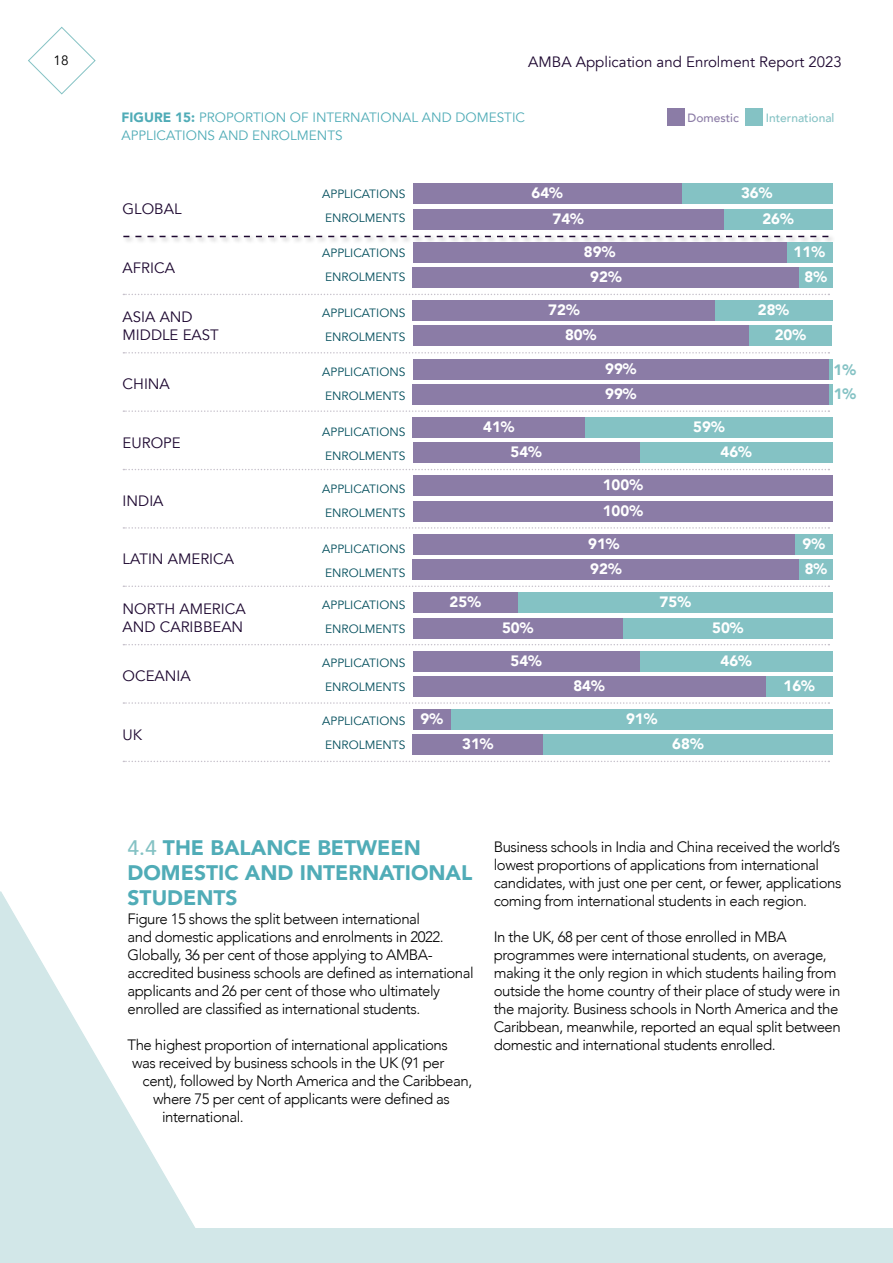
<style>
.page{position:relative;width:893px;height:1263px;background:#fff}
.page>*{position:absolute;margin:0;border:0;box-sizing:border-box;transform-origin:0 0}
.t1{font:900 21px/25.2px "Avenir";color:#50acb7}
.t2{font:300 15px/18px "Avenir";letter-spacing:-.03em;color:#000}
.t3{font:15px/18px "Avenir";color:#1d0730}
.t4{font:900 15px/25.3px "Avenir";color:#fff}
.t5{font:900 15px/24.3px "Avenir";color:#84c2c4}
.t6{font:13.5px/18px "Avenir";color:#50acb7}
.t7{font:13.5px "Avenir";color:#000}
.t8{font:12px/24px "Avenir";color:#004d5b}
.t9{font:500 12px "Avenir";color:#84c2c4}
.t10{font:500 12px "Avenir";color:#8b7ca6}
.s1{font-weight:900}
.s2{font-weight:500;color:#84c2c4}
</style>
<div class="page">
<svg style="left:28px;top:26px;width:68px;height:69px"></svg>
<svg style="left:123px;top:294px;width:706px;height:1px"></svg>
<svg style="left:123px;top:352px;width:706px;height:2px"></svg>
<svg style="left:123px;top:410px;width:706px;height:2px"></svg>
<svg style="left:123px;top:469px;width:706px;height:1px"></svg>
<svg style="left:123px;top:527px;width:706px;height:2px"></svg>
<svg style="left:123px;top:585px;width:706px;height:2px"></svg>
<svg style="left:123px;top:644px;width:706px;height:1px"></svg>
<svg style="left:123px;top:702px;width:706px;height:2px"></svg>
<svg style="left:123px;top:761px;width:706px;height:1px"></svg>
<div style="left:123px;top:235px;width:712px;height:9px;background:#000;opacity:.35"></div>
<svg style="left:123px;top:236px;width:705px;height:1px"></svg>
<div style="left:667px;top:108px;width:17px;height:17px;background:#8b7ca6"></div>
<div style="left:745px;top:108px;width:17px;height:17px;background:#84c2c4"></div>
<div style="left:681px;top:184px;width:151px;height:20px;background:#84c2c4"></div>
<div style="left:723px;top:209px;width:110px;height:20px;background:#84c2c4"></div>
<div style="left:413px;top:184px;width:268px;height:20px;background:#8b7ca6"></div>
<div style="left:413px;top:209px;width:310px;height:20px;background:#8b7ca6"></div>
<div style="left:786px;top:242px;width:46px;height:20px;background:#84c2c4"></div>
<div style="left:799px;top:267px;width:34px;height:21px;background:#84c2c4"></div>
<div style="left:413px;top:242px;width:373px;height:20px;background:#8b7ca6"></div>
<div style="left:413px;top:267px;width:386px;height:21px;background:#8b7ca6"></div>
<div style="left:715px;top:300px;width:117px;height:21px;background:#84c2c4"></div>
<div style="left:748px;top:326px;width:84px;height:20px;background:#84c2c4"></div>
<div style="left:413px;top:300px;width:302px;height:21px;background:#8b7ca6"></div>
<div style="left:413px;top:326px;width:336px;height:20px;background:#8b7ca6"></div>
<hr style="left:829px;top:359px;width:4px;height:20px;background:#84c2c4">
<hr style="left:829px;top:384px;width:4px;height:21px;background:#84c2c4">
<div style="left:413px;top:359px;width:416px;height:20px;background:#8b7ca6"></div>
<div style="left:413px;top:384px;width:416px;height:21px;background:#8b7ca6"></div>
<div style="left:585px;top:417px;width:248px;height:21px;background:#84c2c4"></div>
<div style="left:639px;top:443px;width:194px;height:20px;background:#84c2c4"></div>
<div style="left:413px;top:417px;width:172px;height:21px;background:#8b7ca6"></div>
<div style="left:413px;top:443px;width:226px;height:20px;background:#8b7ca6"></div>
<div style="left:795px;top:534px;width:38px;height:20px;background:#84c2c4"></div>
<div style="left:765px;top:676px;width:68px;height:21px;background:#84c2c4"></div>
<div style="left:799px;top:559px;width:34px;height:21px;background:#84c2c4"></div>
<div style="left:413px;top:534px;width:382px;height:20px;background:#8b7ca6"></div>
<div style="left:413px;top:559px;width:386px;height:21px;background:#8b7ca6"></div>
<div style="left:518px;top:593px;width:315px;height:20px;background:#84c2c4"></div>
<div style="left:623px;top:618px;width:210px;height:20px;background:#84c2c4"></div>
<div style="left:413px;top:593px;width:105px;height:20px;background:#8b7ca6"></div>
<div style="left:413px;top:618px;width:210px;height:20px;background:#8b7ca6"></div>
<div style="left:639px;top:651px;width:194px;height:20px;background:#84c2c4"></div>
<div style="left:413px;top:651px;width:226px;height:20px;background:#8b7ca6"></div>
<div style="left:413px;top:676px;width:352px;height:21px;background:#8b7ca6"></div>
<div style="left:451px;top:709px;width:382px;height:21px;background:#84c2c4"></div>
<div style="left:543px;top:735px;width:290px;height:20px;background:#84c2c4"></div>
<div style="left:413px;top:709px;width:38px;height:21px;background:#8b7ca6"></div>
<div style="left:413px;top:735px;width:130px;height:20px;background:#8b7ca6"></div>
<div style="left:413px;top:476px;width:420px;height:20px;background:#8b7ca6"></div>
<div style="left:413px;top:501px;width:420px;height:21px;background:#8b7ca6"></div>
<svg style="left:0;top:891px;width:223px;height:338px"></svg>
<div style="left:0;top:1229px;width:893px;height:34px;background:#d2e7e8"></div>
<p class="t7" style="left:54px;top:53px;width:17px">18</p>
<p class="t3" style="left:528px;top:53px;width:315px">AMBA Application and Enrolment Report 2023</p>
<p class="t6" style="left:122px;top:109px;width:405px"><span class="s1">FIGURE 15:</span> PROPORTION OF INTERNATIONAL AND DOMESTIC<br>APPLICATIONS AND ENROLMENTS</p>
<p class="t10" style="left:687px;top:107px;width:53px">Domestic</p>
<p class="t9" style="left:766px;top:107px;width:70px">International</p>
<p class="t3" style="left:123px;top:200px;width:60px">GLOBAL</p>
<p class="t8" style="left:322px;top:182px;width:85px">APPLICATIONS<br>ENROLMENTS</p>
<p class="t4" style="left:552px;top:180px;width:33px;text-indent:-21px">64%<br>74%</p>
<p class="t4" style="left:762px;top:180px;width:33px;text-indent:-21px">36%<br>26%</p>
<p class="t3" style="left:123px;top:259px;width:54px">AFRICA</p>
<p class="t3" style="left:123px;top:308px;width:98px">ASIA AND<br>MIDDLE EAST</p>
<p class="t3" style="left:123px;top:375px;width:49px">CHINA</p>
<p class="t3" style="left:123px;top:434px;width:60px">EUROPE</p>
<p class="t3" style="left:123px;top:492px;width:42px">INDIA</p>
<p class="t3" style="left:123px;top:551px;width:113px">LATIN AMERICA</p>
<p class="t3" style="left:123px;top:600px;width:125px">NORTH AMERICA<br>AND CARIBBEAN</p>
<p class="t3" style="left:123px;top:667px;width:70px">OCEANIA</p>
<p class="t3" style="left:123px;top:726px;width:21px">UK</p>
<p class="t8" style="left:322px;top:241px;width:85px">APPLICATIONS<br>ENROLMENTS</p>
<p class="t8" style="left:322px;top:301px;width:85px">APPLICATIONS<br>ENROLMENTS</p>
<p class="t8" style="left:322px;top:360px;width:85px">APPLICATIONS<br>ENROLMENTS</p>
<p class="t8" style="left:322px;top:420px;width:85px">APPLICATIONS<br>ENROLMENTS</p>
<p class="t8" style="left:322px;top:477px;width:85px">APPLICATIONS<br>ENROLMENTS</p>
<p class="t8" style="left:322px;top:537px;width:85px">APPLICATIONS<br>ENROLMENTS</p>
<p class="t8" style="left:322px;top:593px;width:85px">APPLICATIONS<br>ENROLMENTS</p>
<p class="t8" style="left:322px;top:651px;width:85px">APPLICATIONS<br>ENROLMENTS</p>
<p class="t8" style="left:322px;top:709px;width:85px">APPLICATIONS<br>ENROLMENTS</p>
<p class="t4" style="left:584px;top:238px;width:39px;text-align:center">89%<br>92%</p>
<p class="t4" style="left:794px;top:238px;width:35px;text-align:right">11%<br>8%</p>
<p class="t4" style="left:565px;top:297px;width:33px;text-indent:-17px">72%<br>80%</p>
<p class="t4" style="left:775px;top:297px;width:33px;text-indent:-17px">28%<br>20%</p>
<p class="t4" style="left:605px;top:355px;width:33px">99%<br>99%</p>
<p class="t5" style="left:834px;top:357px;width:24px">1%<br>1%</p>
<p class="t4" style="left:510px;top:414px;width:33px;text-indent:-27px">41%<br>54%</p>
<p class="t4" style="left:720px;top:414px;width:33px;text-indent:-27px">59%<br>46%</p>
<p class="t4" style="left:603px;top:472px;width:42px">100%<br>100%</p>
<p class="t4" style="left:588px;top:531px;width:35px">91%<br>92%</p>
<p class="t4" style="left:803px;top:530px;width:24px">9%</p>
<p class="t4" style="left:805px;top:556px;width:24px">8%</p>
<p class="t4" style="left:450px;top:589px;width:33px">25%</p>
<p class="t4" style="left:660px;top:589px;width:33px">75%</p>
<p class="t4" style="left:420px;top:706px;width:24px">9%</p>
<p class="t4" style="left:462px;top:731px;width:33px">31%</p>
<p class="t4" style="left:502px;top:614px;width:33px">50%</p>
<p class="t4" style="left:510px;top:647px;width:33px">54%</p>
<p class="t4" style="left:720px;top:647px;width:33px">46%</p>
<p class="t4" style="left:573px;top:673px;width:33px">84%</p>
<p class="t4" style="left:626px;top:706px;width:33px">91%</p>
<p class="t4" style="left:672px;top:731px;width:33px">68%</p>
<p class="t4" style="left:712px;top:614px;width:33px">50%</p>
<p class="t4" style="left:783px;top:673px;width:33px">16%</p>
<h1 class="t1" style="left:128px;top:834px;width:346px"><span class="s2">4.4</span> THE BALANCE BETWEEN<br>DOMESTIC AND INTERNATIONAL<br>STUDENTS</h1>
<p class="t2" style="left:128px;top:909px;width:348px">Figure 15 shows the split between international<br>and domestic applications and enrolments in 2022.<br>Globally, 36 per cent of those applying to AMBA&shy;accredited business schools are defined as international applicants and 26 per cent of those who ultimately enrolled are classified as international students.</p>
<p class="t2" style="left:128px;top:1035px;width:322px">The highest proportion of international applications</p>
<p class="t2" style="left:132px;top:1053px;width:314px">was received by business schools in the UK (91 per</p>
<p class="t2" style="left:143px;top:1071px;width:331px">cent), followed by North America and the Caribbean,</p>
<p class="t2" style="left:153px;top:1089px;width:298px">where 75 per cent of applicants were defined as</p>
<p class="t2" style="left:162px;top:1107px;width:83px">international.</p>
<p class="t2" style="left:494px;top:837px;width:349px">Business schools in India and China received the world’s lowest proportions of applications from international candidates, with just one per cent, or fewer, applications coming from international students in each region.</p>
<p class="t2" style="left:494px;top:927px;width:349px">In the UK, 68 per cent of those enrolled in MBA programmes were international students, on average, making it the only region in which students hailing from outside the home country of their place of study were in the majority. Business schools in North America and the Caribbean, meanwhile, reported an equal split between domestic and international students enrolled.</p>
</div>
